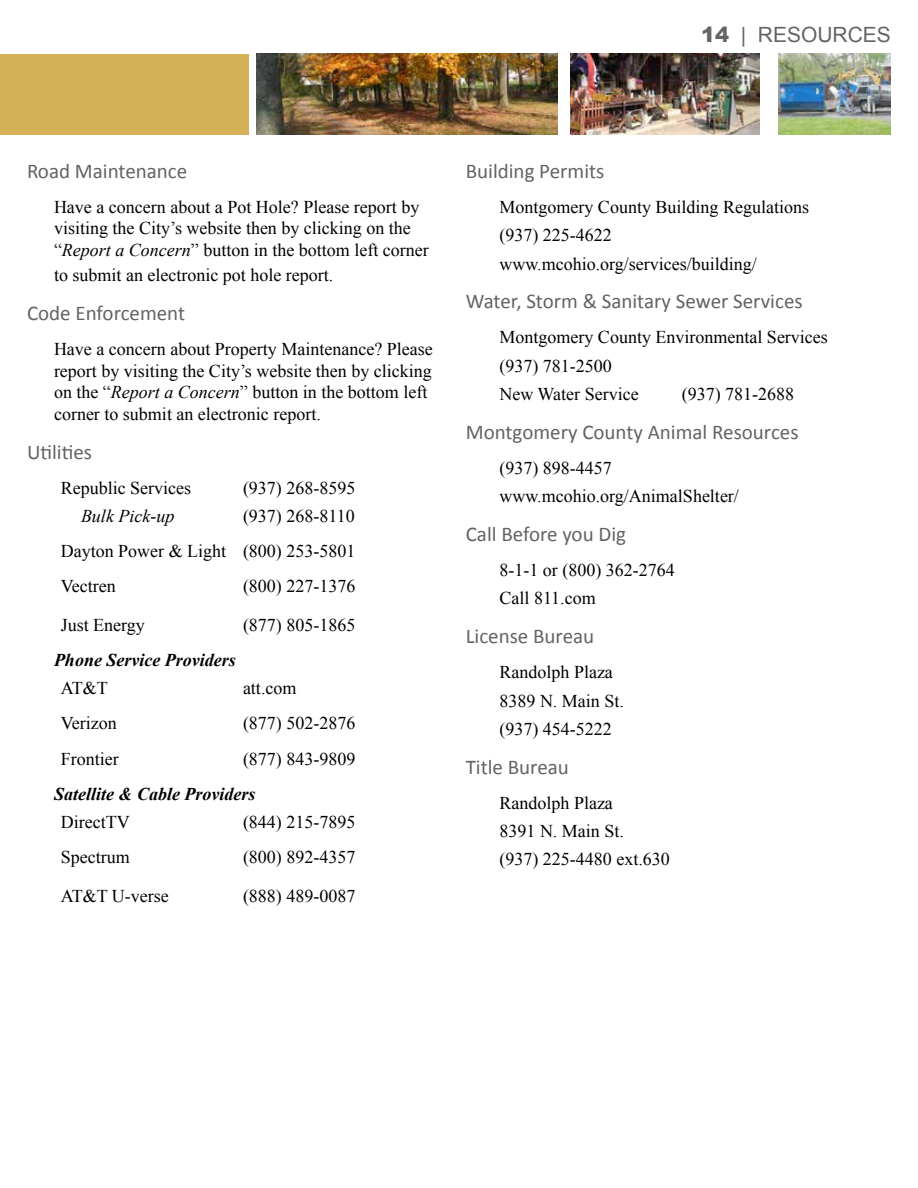
<style>
.page{position:relative;width:918px;height:1188px;background:#fff}
.page>*{position:absolute;margin:0;border:0;box-sizing:border-box;transform-origin:0 0}
.t1{font:21px "Calibri";color:#636363}
.t2{font:21px "Arial";color:#646464}
.t3{font:18px/28.3px "Times New Roman";color:#000}
.t4{font:italic 700 18px "Times New Roman";color:#000}
.t5{font:italic 18px "Times New Roman";color:#000}
.s1{font-weight:900}
.s2{font-style:italic}
</style>
<div class="page">
<div style="left:0;top:54px;width:248px;height:81px;background:#d4b157"></div>
<img style="left:779px;top:54px;width:112px;height:81px">
<img style="left:570px;top:54px;width:189px;height:81px">
<img style="left:256px;top:54px;width:302px;height:81px">
<p class="t2" style="left:701px;top:21px;width:191px"><span class="s1">14</span> | RESOURCES</p>
<p class="t1" style="left:27px;top:158px;width:162px">Road Maintenance</p>
<p class="t3" style="left:54px;top:196px;width:376px;line-height:21.6px">Have a concern about a Pot Hole? Please report by visiting the City’s website then by clicking on the “<span class="s2">Report a Concern</span>” button in the bottom left corner</p>
<p class="t3" style="left:54px;top:261px;width:281px">to submit an electronic pot hole report.</p>
<p class="t1" style="left:27px;top:300px;width:160px">Code Enforcement</p>
<p class="t3" style="left:54px;top:338px;width:380px;line-height:21.6px">Have a concern about Property Maintenance? Please report by visiting the City’s website then by clicking on the “<span class="s2">Report a Concern</span>” button in the bottom left corner to submit an electronic report.</p>
<p class="t1" style="left:27px;top:438px;width:67px">Utilities</p>
<p class="t3" style="left:61px;top:473px;width:132px">Republic Services</p>
<p class="t3" style="left:243px;top:473px;width:114px">(937) 268-8595</p>
<p class="t5" style="left:81px;top:504px;width:95px">Bulk Pick-up</p>
<p class="t3" style="left:61px;top:498px;width:296px;line-height:35.1px;text-align:justify;text-indent:182px">(937) 268-8110<br>Dayton Power &amp; Light (800) 253-5801<br>Vectren</p>
<p class="t3" style="left:243px;top:572px;width:114px">(800) 227-1376</p>
<p class="t3" style="left:61px;top:610px;width:86px">Just Energy</p>
<p class="t3" style="left:243px;top:610px;width:114px">(877) 805-1865</p>
<p class="t4" style="left:54px;top:647px;width:183px">Phone Service Providers</p>
<p class="t3" style="left:61px;top:674px;width:49px">AT&amp;T</p>
<p class="t3" style="left:243px;top:674px;width:55px">att.com</p>
<p class="t3" style="left:61px;top:709px;width:57px">Verizon</p>
<p class="t3" style="left:243px;top:709px;width:114px">(877) 502-2876</p>
<p class="t3" style="left:61px;top:744px;width:59px">Frontier</p>
<p class="t3" style="left:243px;top:744px;width:114px">(877) 843-9809</p>
<p class="t4" style="left:54px;top:781px;width:203px">Satellite &amp; Cable Providers</p>
<p class="t3" style="left:61px;top:808px;width:70px">DirectTV</p>
<p class="t3" style="left:243px;top:808px;width:114px">(844) 215-7895</p>
<p class="t3" style="left:61px;top:843px;width:70px">Spectrum</p>
<p class="t3" style="left:243px;top:843px;width:114px">(800) 892-4357</p>
<p class="t3" style="left:61px;top:881px;width:110px">AT&amp;T U-verse</p>
<p class="t3" style="left:243px;top:881px;width:114px">(888) 489-0087</p>
<p class="t1" style="left:466px;top:158px;width:140px">Building Permits</p>
<p class="t3" style="left:500px;top:192px;width:311px">Montgomery County Building Regulations (937) 225-4622 www.mcohio.org/services/building/</p>
<p class="t1" style="left:466px;top:288px;width:338px">Water, Storm &amp; Sanitary Sewer Services</p>
<p class="t3" style="left:500px;top:323px;width:330px">Montgomery County Environmental Services (937) 781-2500<br>New Water Service</p>
<p class="t3" style="left:682px;top:380px;width:114px">(937) 781-2688</p>
<p class="t1" style="left:466px;top:419px;width:334px">Montgomery County Animal Resources</p>
<p class="t3" style="left:500px;top:453px;width:241px">(937) 898-4457 www.mcohio.org/AnimalShelter/</p>
<p class="t1" style="left:466px;top:521px;width:162px">Call Before you Dig</p>
<p class="t3" style="left:500px;top:556px;width:177px">8-1-1 or (800) 362-2764<br>Call 811.com</p>
<p class="t1" style="left:466px;top:623px;width:130px">License Bureau</p>
<p class="t3" style="left:500px;top:658px;width:126px">Randolph Plaza<br>8389 N. Main St. (937) 454-5222</p>
<p class="t1" style="left:466px;top:753px;width:105px">Title Bureau</p>
<p class="t3" style="left:500px;top:788px;width:172px">Randolph Plaza<br>8391 N. Main St.<br>(937) 225-4480 ext.630</p>
</div>
